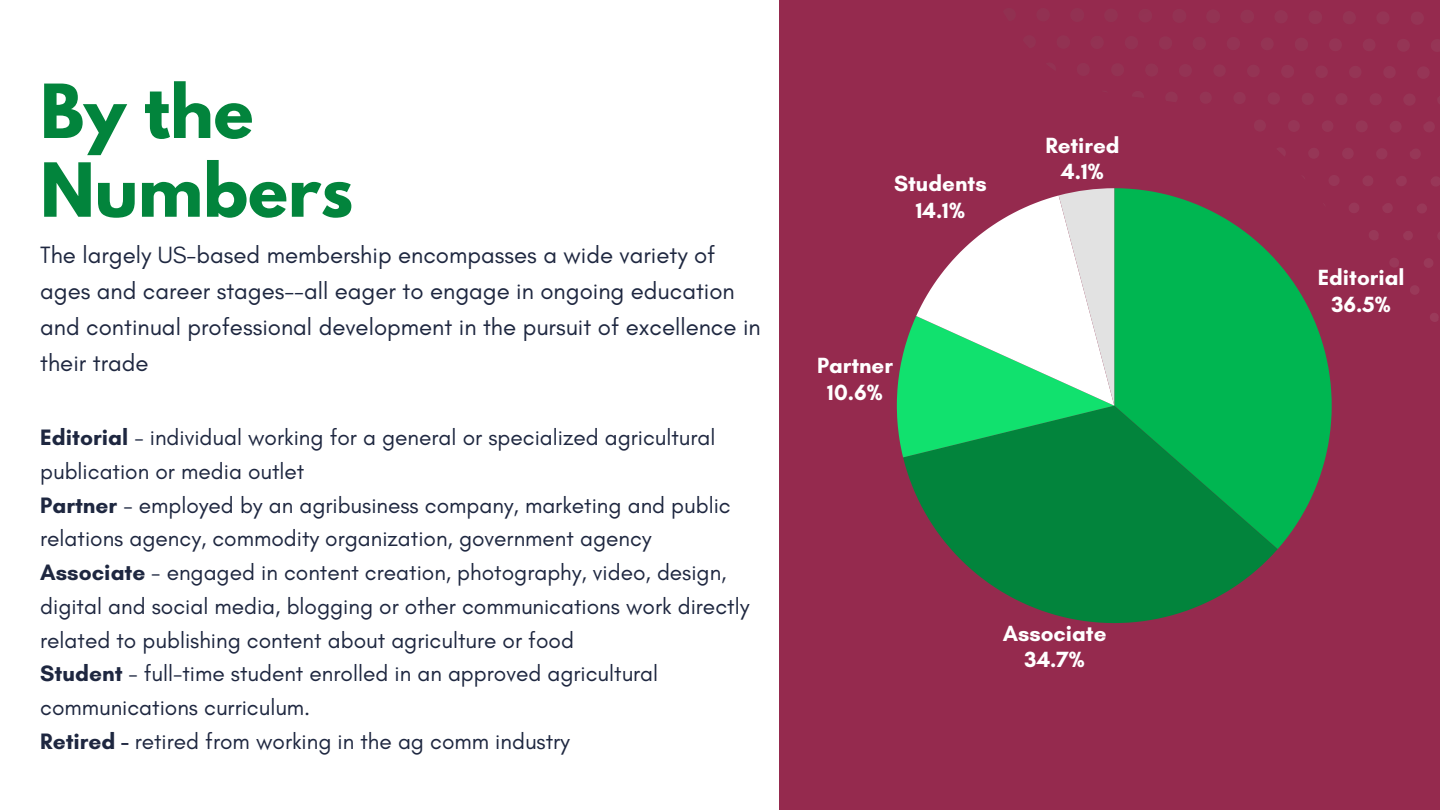
<style>
.page{position:relative;width:1440px;height:810px;background:#fff}
.page>*{position:absolute;margin:0;border:0;box-sizing:border-box;transform-origin:0 0}
.t1{font:700 66px/78.8px "League Spartan";color:#02843c}
.t2{font:24px/36px "Glacial Indifference";color:#1e2740}
.t3{font:22.7px/33.8px "Glacial Indifference";color:#1e2740}
.t4{font:700 22.4px "Glacial Indifference";color:#fff}
.s1{font-weight:700}
</style>
<div class="page">
<div style="left:779px;top:0;width:661px;height:810px;background:#952a4e"></div>
<svg style="left:896px;top:21px;width:544px;height:390px"></svg>
<svg style="left:1114px;top:188px;width:218px;height:361px;fill:#00b651"></svg>
<svg style="left:903px;top:406px;width:375px;height:217px;fill:#02843c"></svg>
<svg style="left:897px;top:188px;width:217px;height:269px"></svg>
<p class="t1" style="left:40px;top:80px;width:315px">By the<br>Numbers</p>
<p class="t2" style="left:40px;top:236px;width:722px">The largely US-based membership encompasses a wide variety of ages and career stages--all eager to engage in ongoing education and continual professional development in the pursuit of excellence in their trade</p>
<p class="t3" style="left:40px;top:420px;width:677px"><span class="s1">Editorial</span> - individual working for a general or specialized agricultural publication or media outlet</p>
<p class="t3" style="left:40px;top:488px;width:692px"><span class="s1">Partner</span> - employed by an agribusiness company, marketing and public relations agency, commodity organization, government agency</p>
<p class="t3" style="left:40px;top:555px;width:711px"><span class="s1">Associate</span> - engaged in content creation, photography, video, design, digital and social media, blogging or other communications work directly related to publishing content about agriculture or food</p>
<p class="t3" style="left:40px;top:656px;width:620px"><span class="s1">Student</span> - full-time student enrolled in an approved agricultural communications curriculum.</p>
<p class="t3" style="left:40px;top:724px;width:531px"><span class="s1">Retired -</span> retired from working in the ag comm industry</p>
<p class="t4" style="left:894px;top:170px;width:94px">Students</p>
<p class="t4" style="left:916px;top:197px;width:51px">14.1%</p>
<p class="t4" style="left:817px;top:352px;width:77px">Partner</p>
<p class="t4" style="left:827px;top:378px;width:57px">10.6%</p>
<p class="t4" style="left:1045px;top:131px;width:76px">Retired</p>
<p class="t4" style="left:1061px;top:158px;width:44px">4.1%</p>
<p class="t4" style="left:1003px;top:620px;width:105px">Associate</p>
<p class="t4" style="left:1025px;top:646px;width:62px">34.7%</p>
<p class="t4" style="left:1318px;top:264px;width:88px">Editorial</p>
<p class="t4" style="left:1332px;top:291px;width:61px">36.5%</p>
</div>
